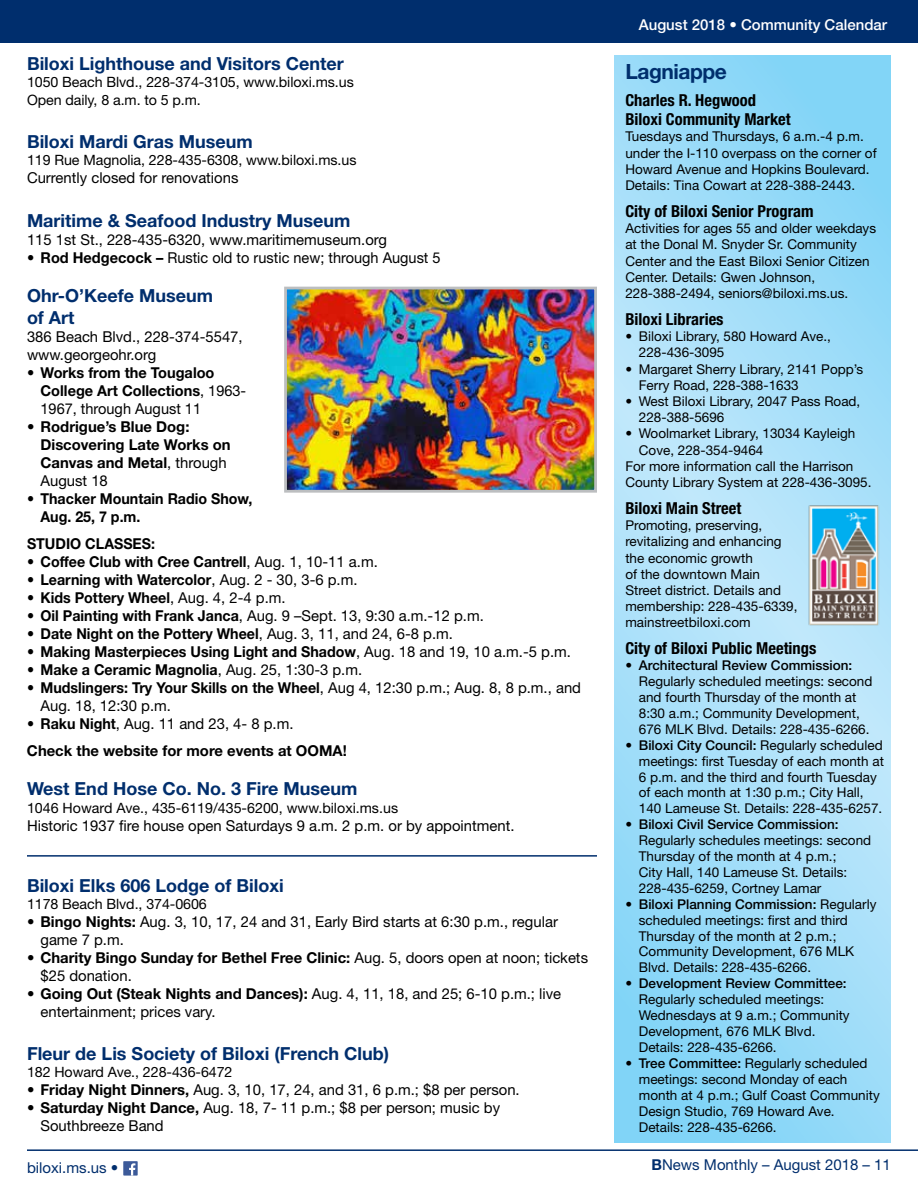
<style>
.page{position:relative;width:918px;height:1188px;background:#fff}
.page>*{position:absolute;margin:0;border:0;box-sizing:border-box;transform-origin:0 0}
.t1{font:700 21px "Helvetica Neue";letter-spacing:-.02em;color:#002e6d}
.t2{font:700 18px/21.6px "Helvetica Neue";color:#002e6d}
.t3{font:700 condensed 16.5px/19.5px "Helvetica Neue";color:#000}
.t4{font:15px/18px "Helvetica Neue";color:#000}
.t5{font:700 15px/18px "Helvetica Neue";color:#000;scale:.95 1}
.t6{font:700 15px/18px "Helvetica Neue";color:#000}
.t7{font:15px "Helvetica Neue";color:#002e6d}
.t8{font:500 15px "Helvetica Neue";color:#fff}
.t9{font:14.25px/18px "Helvetica Neue";letter-spacing:-.005em;color:#000}
.t10{font:13.5px/16.2px "Helvetica Neue";color:#000}
.t11{font:500 13.5px "Helvetica Neue";color:#000}
.s1{font-weight:700}
.s2{font-weight:400}
.s3{font-weight:500}
</style>
<div class="page">
<hr style="left:27px;top:1149px;width:891px;height:2px;background:#002e6d">
<div style="left:123px;top:1161px;width:15px;height:15px;background:#3c5a99"></div>
<svg style="left:129px;top:1163px;width:6px;height:13px"></svg>
<div style="left:0;top:0;width:918px;height:42px;background:#002e6d"></div>
<svg style="left:615px;top:56px;width:275px;height:1087px;background:#a2def9"></svg>
<img style="left:801px;top:501px;width:88px;height:125px">
<img style="left:288px;top:291px;width:305px;height:198px">
<div style="left:284px;top:287px;width:313px;height:206px;border:3px solid #bcbec0"></div>
<hr style="left:27px;top:855px;width:570px;height:2px;background:#002e6d">
<h2 class="t2" style="left:27px;top:52px;width:318px">Biloxi Lighthouse and Visitors Center</h2>
<p class="t9" style="left:27px;top:73px;width:328px">1050 Beach Blvd., 228-374-3105, www.biloxi.ms.us<br>Open daily, 8 a.m. to 5 p.m.</p>
<h2 class="t2" style="left:27px;top:131px;width:227px">Biloxi Mardi Gras Museum</h2>
<p class="t9" style="left:27px;top:151px;width:331px">119 Rue Magnolia, 228-435-6308, www.biloxi.ms.us</p>
<p class="t4" style="left:27px;top:169px;width:213px">Currently closed for renovations</p>
<h2 class="t2" style="left:27px;top:209px;width:325px">Maritime &amp; Seafood Industry Museum</h2>
<p class="t4" style="left:27px;top:230px;width:361px">115 1st St., 228-435-6320, www.maritimemuseum.org</p>
<p class="t4" style="left:27px;top:248px;width:415px"><span class="s1">• Rod Hedgecock –</span> Rustic old to rustic new; through August 5</p>
<h2 class="t2" style="left:27px;top:285px;width:187px">Ohr-O’Keefe Museum of Art</h2>
<p class="t4" style="left:27px;top:327px;width:217px">386 Beach Blvd., 228-374-5547, www.georgeohr.org</p>
<p class="t6" style="left:41px;top:363px;width:207px;text-indent:-14px">• Works from the Tougaloo<br>College Art Collections<span class="s2">, 1963-<br>1967, through August 11</span></p>
<p class="t6" style="left:40px;top:417px;width:192px;text-indent:-13px">• Rodrigue’s Blue Dog:<br>Discovering Late Works on<br>Canvas and Metal<span class="s2">, through<br>August 18</span></p>
<p class="t5" style="left:40px;top:489px;width:225px;text-indent:-13px">• Thacker Mountain Radio Show,<br>Aug. 25, 7 p.m.</p>
<p class="t5" style="left:27px;top:534px;width:136px">STUDIO CLASSES:</p>
<p class="t5" style="left:27px;top:552px;width:371px">• Coffee Club with Cree Cantrell<span class="s2">, Aug. 1, 10-11 a.m.</span></p>
<p class="t5" style="left:27px;top:570px;width:349px">• Learning with Watercolor<span class="s2">, Aug. 2 - 30, 3-6 p.m.</span></p>
<p class="t5" style="left:27px;top:588px;width:274px">• Kids Pottery Wheel<span class="s2">, Aug. 4, 2-4 p.m.</span></p>
<p class="t4" style="left:27px;top:606px;width:458px"><span class="s1">• Oil Painting with Frank Janca</span>, Aug. 9 –Sept. 13, 9:30 a.m.-12 p.m.</p>
<p class="t5" style="left:27px;top:624px;width:450px">• Date Night on the Pottery Wheel<span class="s2">, Aug. 3, 11, and 24, 6-8 p.m.</span></p>
<p class="t5" style="left:27px;top:642px;width:574px">• Making Masterpieces Using Light and Shadow<span class="s2">, Aug. 18 and 19, 10 a.m.-5 p.m.</span></p>
<p class="t5" style="left:27px;top:660px;width:354px">• Make a Ceramic Magnolia<span class="s2">, Aug. 25, 1:30-3 p.m.</span></p>
<p class="t4" style="left:40px;top:678px;width:542px;text-indent:-13px"><span class="s1">• Mudslingers: Try Your Skills on the Wheel</span>, Aug 4, 12:30 p.m.; Aug. 8, 8 p.m., and<br>Aug. 18, 12:30 p.m.</p>
<p class="t5" style="left:27px;top:710px;width:338px;line-height:27px">• Raku Night<span class="s2">, Aug. 11 and 23, 4- 8 p.m.<br></span>Check the website for more events at OOMA!</p>
<h2 class="t2" style="left:27px;top:778px;width:332px">West End Hose Co. No. 3 Fire Museum</h2>
<p class="t9" style="left:27px;top:798px;width:373px">1046 Howard Ave., 435-6119/435-6200, www.biloxi.ms.us</p>
<p class="t4" style="left:27px;top:816px;width:489px">Historic 1937 fire house open Saturdays 9 a.m. 2 p.m. or by appointment.</p>
<h2 class="t2" style="left:27px;top:874px;width:258px">Biloxi Elks 606 Lodge of Biloxi</h2>
<p class="t9" style="left:27px;top:895px;width:181px">1178 Beach Blvd., 374-0606</p>
<p class="t4" style="left:40px;top:912px;width:519px;text-indent:-13px"><span class="s1">• Bingo Nights:</span> Aug. 3, 10, 17, 24 and 31, Early Bird starts at 6:30 p.m., regular game 7 p.m.</p>
<p class="t4" style="left:40px;top:948px;width:549px;text-indent:-13px"><span class="s1">• Charity Bingo Sunday for Bethel Free Clinic:</span> Aug. 5, doors open at noon; tickets $25 donation.</p>
<p class="t4" style="left:40px;top:984px;width:522px;text-indent:-13px"><span class="s1">• Going Out (Steak Nights and Dances):</span> Aug. 4, 11, 18, and 25; 6-10 p.m.; live entertainment; prices vary.</p>
<h2 class="t2" style="left:27px;top:1042px;width:364px">Fleur de Lis Society of Biloxi (French Club)</h2>
<p class="t9" style="left:27px;top:1063px;width:207px">182 Howard Ave., 228-436-6472</p>
<p class="t4" style="left:27px;top:1081px;width:494px"><span class="s1">• Friday Night Dinners,</span> Aug. 3, 10, 17, 24, and 31, 6 p.m.; $8 per person.</p>
<p class="t4" style="left:40px;top:1099px;width:461px;text-indent:-13px"><span class="s1">• Saturday Night Dance,</span> Aug. 18, 7- 11 p.m.; $8 per person; music by<br>Southbreeze Band</p>
<p class="t8" style="left:639px;top:15px;width:250px">August 2018 • Community Calendar</p>
<h1 class="t1" style="left:625px;top:59px;width:103px">Lagniappe</h1>
<p class="t3" style="left:625px;top:90px;width:167px">Charles R. Hegwood<br>Biloxi Community Market</p>
<p class="t10" style="left:625px;top:128px;width:253px">Tuesdays and Thursdays, 6 a.m.-4 p.m. under the I-110 overpass on the corner of Howard Avenue and Hopkins Boulevard.<br>Details: Tina Cowart at 228-388-2443.</p>
<p class="t3" style="left:625px;top:201px;width:190px">City of Biloxi Senior Program</p>
<p class="t10" style="left:625px;top:220px;width:252px">Activities for ages 55 and older weekdays at the Donal M. Snyder Sr. Community Center and the East Biloxi Senior Citizen Center. Details: Gwen Johnson, 228-388-2494, seniors@biloxi.ms.us.</p>
<p class="t3" style="left:625px;top:309px;width:100px">Biloxi Libraries</p>
<p class="t10" style="left:639px;top:328px;width:194px;text-indent:-14px">• Biloxi Library, 580 Howard Ave.,<br>228-436-3095</p>
<p class="t10" style="left:639px;top:360px;width:226px;text-indent:-14px">• Margaret Sherry Library, 2141 Popp’s<br>Ferry Road, 228-388-1633</p>
<p class="t10" style="left:639px;top:393px;width:223px;text-indent:-14px">• West Biloxi Library, 2047 Pass Road,<br>228-388-5696</p>
<p class="t10" style="left:625px;top:425px;width:232px">• Woolmarket Library, 13034 Kayleigh</p>
<p class="t10" style="left:639px;top:441px;width:126px">Cove, 228-354-9464</p>
<p class="t10" style="left:625px;top:458px;width:230px">For more information call the Harrison</p>
<p class="t10" style="left:625px;top:474px;width:248px">County Library System at 228-436-3095.</p>
<p class="t3" style="left:625px;top:498px;width:117px">Biloxi Main Street</p>
<p class="t10" style="left:625px;top:517px;width:174px">Promoting, preserving, revitalizing and enhancing the economic growth<br>of the downtown Main<br>Street district. Details and membership: 228-435-6339, mainstreetbiloxi.com</p>
<p class="t3" style="left:625px;top:638px;width:193px">City of Biloxi Public Meetings</p>
<p class="t11" style="left:625px;top:657px;width:228px">• Architectural Review Commission:</p>
<p class="t10" style="left:639px;top:673px;width:235px">Regularly scheduled meetings: second and fourth Thursday of the month at 8:30 a.m.; Community Development, 676 MLK Blvd. Details: 228-435-6266.</p>
<p class="t10" style="left:639px;top:737px;width:247px;text-indent:-14px"><span class="s3">• Biloxi City Council:</span> Regularly scheduled meetings: first Tuesday of each month at 6 p.m. and the third and fourth Tuesday of each month at 1:30 p.m.; City Hall, 140 Lameuse St. Details: 228-435-6257.</p>
<p class="t11" style="left:625px;top:816px;width:215px">• Biloxi Civil Service Commission:</p>
<p class="t10" style="left:639px;top:832px;width:234px">Regularly schedules meetings: second Thursday of the month at 4 p.m.;<br>City Hall, 140 Lameuse St. Details:<br>228-435-6259, Cortney Lamar</p>
<p class="t10" style="left:639px;top:896px;width:239px;text-indent:-14px"><span class="s3">• Biloxi Planning Commission:</span> Regularly scheduled meetings: first and third Thursday of the month at 2 p.m.; Community Development, 676 MLK Blvd. Details: 228-435-6266.</p>
<p class="t11" style="left:625px;top:975px;width:223px">• Development Review Committee:</p>
<p class="t10" style="left:639px;top:991px;width:212px">Regularly scheduled meetings:<br>Wednesdays at 9 a.m.; Community<br>Development, 676 MLK Blvd.<br>Details: 228-435-6266.</p>
<p class="t10" style="left:639px;top:1055px;width:242px;text-indent:-14px"><span class="s3">• Tree Committee:</span> Regularly scheduled meetings: second Monday of each month at 4 p.m.; Gulf Coast Community<br>Design Studio, 769 Howard Ave.<br>Details: 228-435-6266.</p>
<p class="t7" style="left:27px;top:1159px;width:93px">biloxi.ms.us •</p>
<p class="t7" style="left:651px;top:1156px;width:241px"><span class="s1">B</span>News Monthly – August 2018 – 11</p>
</div>
